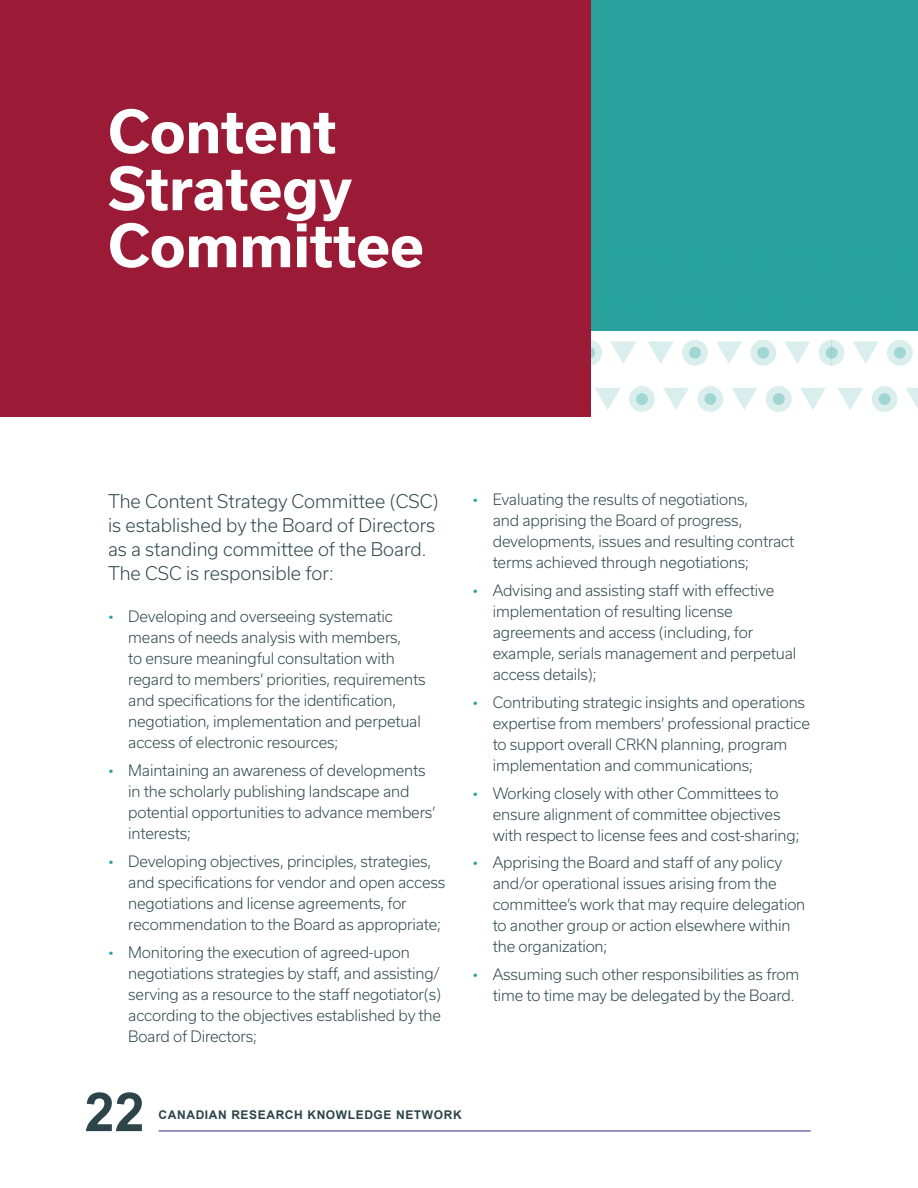
<style>
.page{position:relative;width:918px;height:1188px;background:#fff}
.page>*{position:absolute;margin:0;border:0;box-sizing:border-box;transform-origin:0 0}
.Chapter_titles{font:700 57px/57px "Usual";color:#fff}
.t1{font:700 54px "Arial";color:#2d444a}
.INTRO{font:300 18px/24px "Usual";color:#2d444a}
.t2{font:300 15px/21px "Usual";letter-spacing:-.01em;color:#2d444a}
.t3{font:700 12px "Arial";letter-spacing:.05em;color:#2d444a}
.s1{color:#28a19c}
</style>
<div class="page">
<div style="left:591px;top:0;width:327px;height:331px;background:#28a19c"></div>
<svg style="left:591px;top:339px;width:327px;height:73px"></svg>
<div style="left:0;top:0;width:591px;height:417px;background:#9b1b36"></div>
<hr style="left:159px;top:1130px;width:652px;height:2px;background:#7d69ae">
<p class="Chapter_titles" style="left:108px;top:103px;width:317px">Content<br>Strategy<br>Committee</p>
<p class="INTRO" style="left:108px;top:489px;width:332px">The Content Strategy Committee (CSC) is established by the Board of Directors as a standing committee of the Board.<br>The CSC is responsible for:</p>
<p class="t2" style="left:128px;top:606px;width:299px;text-indent:-20px"><span class="s1">•</span> Developing and overseeing systematic means of needs analysis with members,<br>to ensure meaningful consultation with regard to members’ priorities, requirements and specifications for the identification, negotiation, implementation and perpetual access of electronic resources;</p>
<p class="t2" style="left:128px;top:760px;width:309px;text-indent:-20px"><span class="s1">•</span> Maintaining an awareness of developments in the scholarly publishing landscape and potential opportunities to advance members’ interests;</p>
<p class="t2" style="left:128px;top:851px;width:319px;text-indent:-20px"><span class="s1">•</span> Developing objectives, principles, strategies, and specifications for vendor and open access negotiations and license agreements, for recommendation to the Board as appropriate;</p>
<p class="t2" style="left:128px;top:941px;width:314px;text-indent:-20px"><span class="s1">•</span> Monitoring the execution of agreed-upon negotiations strategies by staff, and assisting/ serving as a resource to the staff negotiator(s) according to the objectives established by the Board of Directors;</p>
<p class="t2" style="left:493px;top:489px;width:303px;text-indent:-20px"><span class="s1">•</span> Evaluating the results of negotiations,<br>and apprising the Board of progress, developments, issues and resulting contract terms achieved through negotiations;</p>
<p class="t2" style="left:493px;top:580px;width:305px;text-indent:-20px"><span class="s1">•</span> Advising and assisting staff with effective implementation of resulting license agreements and access (including, for example, serials management and perpetual access details);</p>
<p class="t2" style="left:493px;top:692px;width:319px;text-indent:-20px"><span class="s1">•</span> Contributing strategic insights and operations expertise from members’ professional practice to support overall CRKN planning, program implementation and communications;</p>
<p class="t2" style="left:493px;top:783px;width:308px;text-indent:-20px"><span class="s1">•</span> Working closely with other Committees to ensure alignment of committee objectives with respect to license fees and cost-sharing;</p>
<p class="t2" style="left:493px;top:852px;width:314px;text-indent:-20px"><span class="s1">•</span> Apprising the Board and staff of any policy and/or operational issues arising from the committee’s work that may require delegation to another group or action elsewhere within the organization;</p>
<p class="t2" style="left:493px;top:964px;width:308px;text-indent:-20px"><span class="s1">•</span> Assuming such other responsibilities as from time to time may be delegated by the Board.</p>
<p class="t1" style="left:85px;top:1076px;width:62px">22</p>
<p class="t3" style="left:159px;top:1107px;width:305px">CANADIAN RESEARCH KNOWLEDGE NETWORK</p>
</div>
